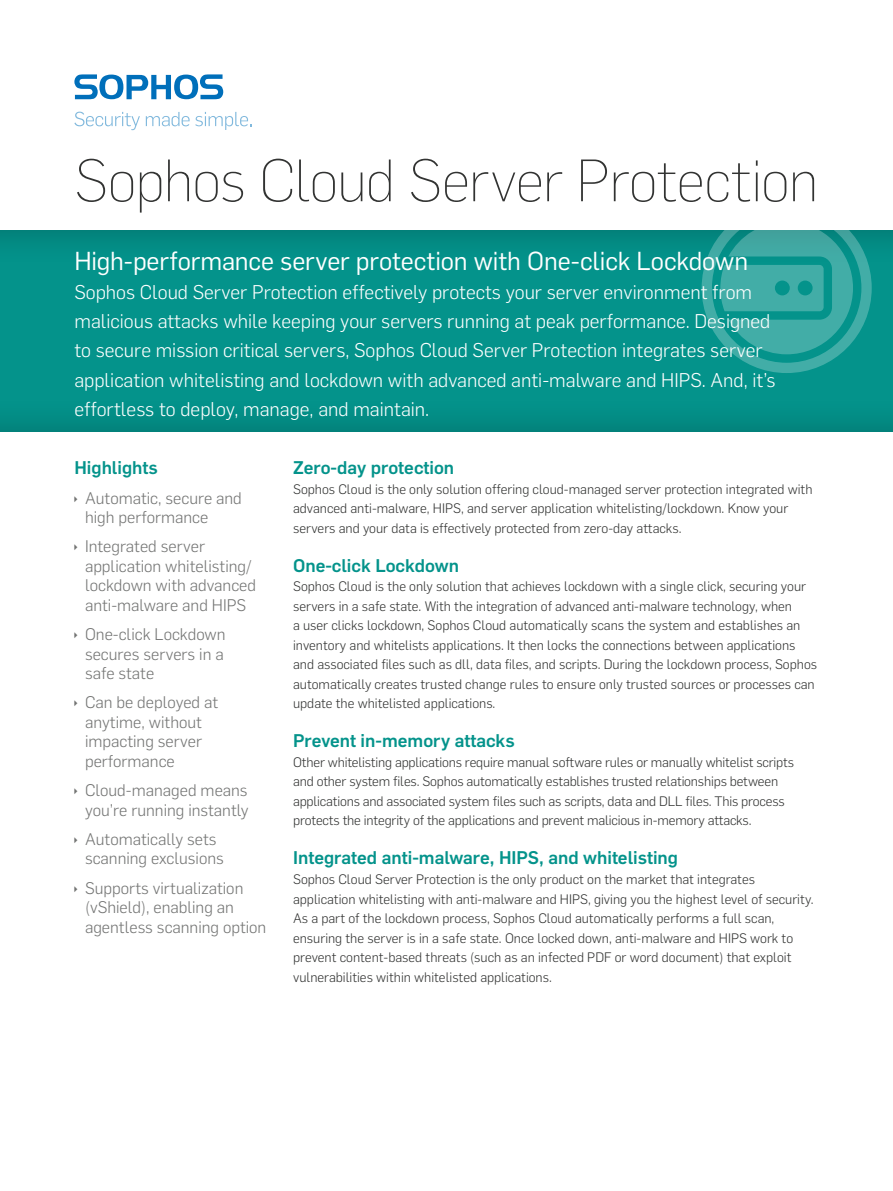
<style>
.page{position:relative;width:893px;height:1191px;background:#fff}
.page>*{position:absolute;margin:0;border:0;box-sizing:border-box;transform-origin:0 0}
.Title_2{font:200 58.5px "Flama";letter-spacing:-.015em;color:#323332}
.Intro_subheading{font:25.5px "Flama";letter-spacing:-.005em;color:#fff}
.Intro_copy{font:300 19.5px/29.2px "Flama";color:#fff}
.Subheading_1{font:500 18px "Flama";color:#04938b}
.t1{font:300 16.5px/19.5px "Flama";color:#737473}
.Body_Copy{font:300 13.5px/19.5px "Flama";color:#323332}
</style>
<div class="page">
<div style="left:0;top:229px;width:893px;height:204px;background:#231f20;opacity:.3"></div>
<svg style="left:702px;top:229px;width:170px;height:144px;background:#2ba29b"></svg>
<svg style="left:74px;top:112px;width:66px;height:18px"></svg>
<svg style="left:146px;top:112px;width:105px;height:18px"></svg>
<svg style="left:74px;top:74px;width:149px;height:25px"></svg>
<p class="Title_2" style="left:74px;top:142px;width:746px">Sophos Cloud Server Protection</p>
<p class="Intro_subheading" style="left:74px;top:243px;width:675px">High-performance server protection with One-click Lockdown</p>
<p class="Intro_copy" style="left:74px;top:276px;width:703px">Sophos Cloud Server Protection effectively protects your server environment from malicious attacks while keeping your servers running at peak performance. Designed to secure mission critical servers, Sophos Cloud Server Protection integrates server application whitelisting and lockdown with advanced anti-malware and HIPS. And, it’s effortless to deploy, manage, and maintain.</p>
<p class="Subheading_1" style="left:74px;top:455px;width:85px">Highlights</p>
<p class="t1" style="left:85px;top:487px;width:158px">Automatic, secure and high performance</p>
<p class="t1" style="left:85px;top:536px;width:173px">Integrated server application whitelisting/ lockdown with advanced anti-malware and HIPS</p>
<p class="t1" style="left:85px;top:623px;width:142px;text-align:justify">One-click Lockdown secures servers in a safe state</p>
<p class="t1" style="left:85px;top:692px;width:135px">Can be deployed at anytime, without impacting server performance</p>
<p class="t1" style="left:85px;top:779px;width:165px">Cloud-managed means you’re running instantly</p>
<p class="t1" style="left:85px;top:828px;width:140px">Automatically sets scanning exclusions</p>
<p class="t1" style="left:85px;top:877px;width:183px">Supports virtualization (vShield), enabling an agentless scanning option</p>
<p class="Subheading_1" style="left:293px;top:455px;width:163px">Zero-day protection</p>
<p class="Body_Copy" style="left:293px;top:478px;width:521px">Sophos Cloud is the only solution offering cloud-managed server protection integrated with advanced anti-malware, HIPS, and server application whitelisting/lockdown. Know your servers and your data is effectively protected from zero-day attacks.</p>
<p class="Subheading_1" style="left:293px;top:552px;width:167px">One-click Lockdown</p>
<p class="Body_Copy" style="left:293px;top:576px;width:526px">Sophos Cloud is the only solution that achieves lockdown with a single click, securing your servers in a safe state. With the integration of advanced anti-malware technology, when<br>a user clicks lockdown, Sophos Cloud automatically scans the system and establishes an inventory and whitelists applications. It then locks the connections between applications and associated files such as dll, data files, and scripts. During the lockdown process, Sophos automatically creates trusted change rules to ensure only trusted sources or processes can update the whitelisted applications.</p>
<p class="Subheading_1" style="left:293px;top:728px;width:223px">Prevent in-memory attacks</p>
<p class="Body_Copy" style="left:293px;top:751px;width:502px">Other whitelisting applications require manual software rules or manually whitelist scripts and other system files. Sophos automatically establishes trusted relationships between applications and associated system files such as scripts, data and DLL files. This process protects the integrity of the applications and prevent malicious in-memory attacks.</p>
<p class="Subheading_1" style="left:293px;top:845px;width:386px">Integrated anti-malware, HIPS, and whitelisting</p>
<p class="Body_Copy" style="left:293px;top:868px;width:522px">Sophos Cloud Server Protection is the only product on the market that integrates application whitelisting with anti-malware and HIPS, giving you the highest level of security.<br>As a part of the lockdown process, Sophos Cloud automatically performs a full scan, ensuring the server is in a safe state. Once locked down, anti-malware and HIPS work to prevent content-based threats (such as an infected PDF or word document) that exploit vulnerabilities within whitelisted applications.</p>
</div>
